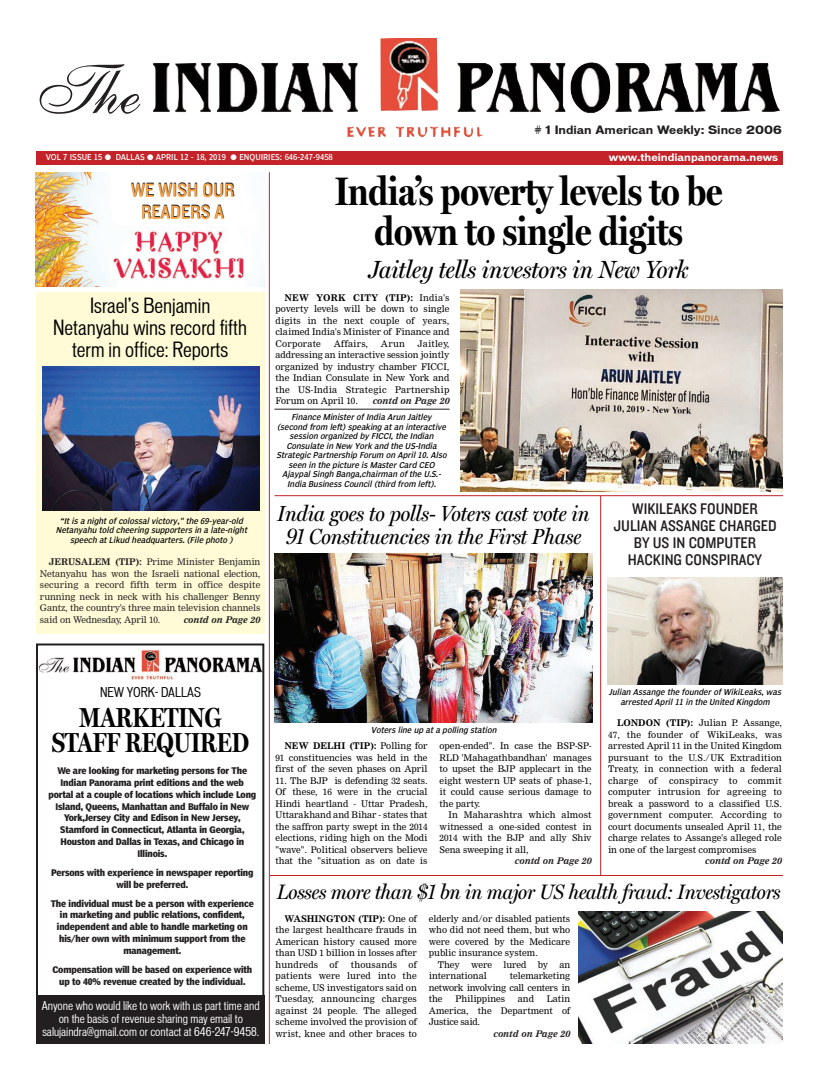
<style>
.page{position:relative;width:819px;height:1080px;background:#fff}
.page>*{position:absolute;margin:0;border:0;box-sizing:border-box;transform-origin:0 0}
.t1{font:700 40px/40px "Miller Display Cond";color:#000;text-align:center}
.t2{font:700 27.7px/24.9px "Miller Display Cond";color:#000;text-align:center;scale:.94 1}
.t3{font:italic 25px "Miller Display Cond";color:#000}
.t4{font:italic 22px/23px "Miller Display Cond";color:#000;text-align:center}
.t5{font:italic 21px "Miller Display Cond";letter-spacing:-.005em;color:#000}
.t6{font:condensed 20px/22px "Vonnes";color:#000;text-align:center}
.t7{font:20px/22px "Knockout HTF30 Junior Welterwt";color:#231f20;text-align:center}
.t8{font:16px/17px "Knockout HTF30 Junior Welterwt";color:#231f20;text-align:center}
.t9{font:condensed 13px "Vonnes";color:#000}
.t10{font:condensed 11.7px/13px "Vonnes";color:#fff;text-align:center}
.t11{font:700 11px "Vonnes";color:#231f20}
.t12{font:700 10px "Vonnes";color:#fff}
.t13{font:9px/11.5px "Nimrod";color:#000;text-align:justify}
.t14{font:9px/11.8px "Poynter Agate One Bold Con";letter-spacing:-.01em;color:#231f20;text-align:center}
.t15{font:9px/11.5px "Nimrod";letter-spacing:-.01em;color:#231f20;text-align:justify}
.t16{font:italic 700 9px "Nimrod";letter-spacing:-.01em;color:#231f20}
.t17{font:9px "Nimrod";letter-spacing:.02em;color:#000}
.t18{font:italic condensed 8px/9.5px "Poynter Agate One";color:#000;text-align:center}
.t19{font:condensed 8px "Poynter Agate One";color:#fff}
.s1{font-weight:700}
</style>
<div class="page">
<img style="left:39px;top:650px;width:222px;height:30px">
<div style="left:36px;top:644px;width:228px;height:400px;border:2px solid #231f20"></div>
<div style="left:37px;top:995px;width:227px;height:49px;background:#231f20"></div>
<img style="left:153px;top:38px;width:627px;height:75px">
<div style="left:36px;top:151px;width:747px;height:14px;background:#c32329"></div>
<svg style="left:40px;top:64px;width:100px;height:50px"></svg>
<img style="left:36px;top:172px;width:228px;height:115px">
<img style="left:461px;top:290px;width:322px;height:201px">
<hr style="left:274px;top:409px;width:176px;height:1px;background:#231f20">
<hr style="left:274px;top:495px;width:509px;height:1px;background:#c32329">
<img style="left:274px;top:553px;width:319px;height:169px">
<div style="left:36px;top:292px;width:228px;height:342px;background:#fffbd6"></div>
<img style="left:43px;top:366px;width:216px;height:145px">
<img style="left:607px;top:578px;width:176px;height:106px">
<hr style="left:600px;top:496px;width:1px;height:380px;background:#c32329">
<hr style="left:269px;top:172px;width:1px;height:872px;background:#c32329">
<hr style="left:270px;top:875px;width:513px;height:1px;background:#c32329">
<img style="left:578px;top:911px;width:205px;height:133px">
<p class="t11" style="left:534px;top:126px;width:249px"># 1 Indian American Weekly: Since 2006</p>
<p class="t12" style="left:609px;top:153px;width:171px">www.theindianpanorama.news</p>
<p class="t19" style="left:46px;top:154px;width:288px">VOL 7 ISSUE 15 ● DALLAS ● APRIL 12 - 18, 2019 ● ENQUIRIES: 646-247-9458</p>
<h3 class="t7" style="left:131px;top:180px;width:105px">WE WISH OUR<br>READERS A</h3>
<h1 class="t1" style="left:335px;top:174px;width:389px">India’s poverty levels to be down to single digits</h1>
<h3 class="t3" style="left:369px;top:260px;width:321px">Jaitley tells investors in New York</h3>
<p class="t13" style="left:275px;top:292px;width:175px;text-indent:9px"><span class="s1">NEW YORK CITY (TIP):</span> India's poverty levels will be down to single digits in the next couple of years, claimed India's Minister of Finance and Corporate</p>
<h3 class="t6" style="left:53px;top:296px;width:195px">Israel’s Benjamin<br>Netanyahu wins record fifth term in office: Reports</h3>
<p class="t13" style="left:275px;top:338px;width:175px;text-indent:142px">Jaitley, addressing an interactive session jointly organized by industry chamber FICCI, the Indian Consulate in New York and the US-India Strategic Partnership Forum on April 10.</p>
<p class="t17" style="left:334px;top:340px;width:36px">Affairs,</p>
<p class="t13" style="left:381px;top:338px;width:25px">Arun</p>
<p class="t16" style="left:373px;top:397px;width:78px">contd on Page 20</p>
<p class="t18" style="left:276px;top:413px;width:173px">Finance Minister of India Arun Jaitley (second from left) speaking at an interactive session organized by FICCI, the Indian Consulate in New York and the US-India Strategic Partnership Forum on April 10. Also seen in the picture is Master Card CEO Ajaypal Singh Banga,chairman of the U.S.- India Business Council (third from left).</p>
<h3 class="t4" style="left:277px;top:504px;width:314px">India goes to polls- Voters cast vote in<br>91 Constituencies in the First Phase</h3>
<h3 class="t8" style="left:613px;top:501px;width:165px">WIKILEAKS FOUNDER<br>JULIAN ASSANGE CHARGED<br>BY US IN COMPUTER<br>HACKING CONSPIRACY</h3>
<p class="t18" style="left:56px;top:516px;width:194px">“It is a night of colossal victory," the 69-year-old<br>Netanyahu told cheering supporters in a late-night speech at Likud headquarters. (File photo )</p>
<p class="t15" style="left:40px;top:557px;width:222px;text-indent:9px"><span class="s1">JERUSALEM (TIP):</span> Prime Minister Benjamin Netanyahu has won the Israeli national election, securing a record fifth term in office despite running neck in neck with his challenger Benny Gantz, the country's three main television channels said on Wednesday, April 10.</p>
<p class="t16" style="left:184px;top:616px;width:78px">contd on Page 20</p>
<h3 class="t9" style="left:100px;top:687px;width:102px">NEW YORK- DALLAS</h3>
<h2 class="t2" style="left:52px;top:707px;width:211px">MARKETING<br>STAFF REQUIRED</h2>
<p class="t14" style="left:48px;top:766px;width:209px">We are looking for marketing persons for The Indian Panorama print editions and the web portal at a couple of locations which include Long Island, Queens, Manhattan and Buffalo in New York,Jersey City and Edison in New Jersey, Stamford in Connecticut, Atlanta in Georgia, Houston and Dallas in Texas, and Chicago in Illinois.</p>
<p class="t14" style="left:51px;top:867px;width:204px">Persons with experience in newspaper reporting will be preferred.</p>
<p class="t14" style="left:51px;top:898px;width:205px">The individual must be a person with experience in marketing and public relations, confident, independent and able to handle marketing on his/her own with minimum support from the management.</p>
<p class="t14" style="left:52px;top:964px;width:201px">Compensation will be based on experience with up to 40% revenue created by the individual.</p>
<p class="t10" style="left:42px;top:1000px;width:219px">Anyone who would like to work with us part time and on the basis of revenue sharing may email to salujaindra@gmail.com or contact at 646-247-9458.</p>
<p class="t18" style="left:371px;top:725px;width:129px">Voters line up at a polling station</p>
<p class="t13" style="left:275px;top:741px;width:154px;text-indent:9px"><span class="s1">NEW DELHI (TIP):</span> Polling for 91 constituencies was held in the first of the seven phases on April</p>
<p class="t13" style="left:275px;top:775px;width:154px">11. The BJP is defending 32 seats.<br>Of these, 16 were in the crucial Hindi heartland - Uttar Pradesh, Uttarakhand and Bihar - states that the saffron party swept in the 2014 elections, riding high on the Modi "wave". Political observers believe that the "situation as on date is</p>
<p class="t13" style="left:440px;top:741px;width:154px">open-ended". In case the BSP-SP-RLD 'Mahagathbandhan' manages to upset the BJP applecart in the eight western UP seats of phase-1, it could cause serious damage to the party.</p>
<p class="t13" style="left:440px;top:810px;width:154px;text-indent:9px">In Maharashtra which almost witnessed a one-sided contest in 2014 with the BJP and ally Shiv Sena sweeping it all,</p>
<p class="t16" style="left:515px;top:857px;width:78px">contd on Page 20</p>
<p class="t18" style="left:609px;top:688px;width:175px">Julian Assange the founder of WikiLeaks, was arrested April 11 in the United Kingdom</p>
<p class="t13" style="left:608px;top:718px;width:175px;text-indent:9px"><span class="s1">LONDON (TIP):</span> Julian P. Assange, 47, the founder of WikiLeaks, was arrested April 11 in the United Kingdom pursuant to the U.S./UK Extradition Treaty, in connection with a federal charge of</p>
<p class="t13" style="left:608px;top:775px;width:175px;text-indent:61px">conspiracy to commit computer intrusion for agreeing to break a password to a classified U.S. government computer. According to court documents unsealed April 11, the charge relates to Assange's alleged role in one of the largest compromises</p>
<p class="t16" style="left:705px;top:857px;width:78px">contd on Page 20</p>
<h3 class="t5" style="left:277px;top:883px;width:505px">Losses more than $1 bn in major US health fraud: Investigators</h3>
<p class="t13" style="left:276px;top:913px;width:143px;text-indent:9px"><span class="s1">WASHINGTON (TIP):</span> One of the largest healthcare frauds in American history caused more than USD 1 billion in losses after hundreds</p>
<p class="t13" style="left:429px;top:913px;width:143px">elderly and/or disabled patients</p>
<p class="t13" style="left:429px;top:925px;width:143px">who did not need them, but who</p>
<p class="t13" style="left:429px;top:936px;width:143px">were covered by the Medicare</p>
<p class="t13" style="left:429px;top:948px;width:111px">public insurance system.</p>
<p class="t13" style="left:438px;top:959px;width:24px">They</p>
<p class="t13" style="left:471px;top:959px;width:22px">were</p>
<p class="t13" style="left:503px;top:959px;width:24px">lured</p>
<p class="t13" style="left:538px;top:959px;width:12px">by</p>
<p class="t13" style="left:559px;top:959px;width:12px">an</p>
<p class="t13" style="left:429px;top:971px;width:59px">international</p>
<p class="t13" style="left:276px;top:959px;width:143px;text-indent:133px">of patients were lured into the scheme, US investigators said on Tuesday, announcing charges against 24 people. The alleged scheme involved the provision of wrist, knee and other braces to</p>
<p class="t13" style="left:330px;top:959px;width:10px">of</p>
<p class="t17" style="left:351px;top:961px;width:48px">thousands</p>
<p class="t13" style="left:429px;top:971px;width:143px;text-indent:81px">telemarketing network involving call centers in the</p>
<p class="t13" style="left:429px;top:994px;width:143px;text-indent:118px">Latin America, the Department of Justice said.</p>
<p class="t16" style="left:494px;top:1030px;width:78px">contd on Page 20</p>
<p class="t13" style="left:455px;top:994px;width:51px">Philippines</p>
<p class="t13" style="left:518px;top:994px;width:18px">and</p>
</div>
